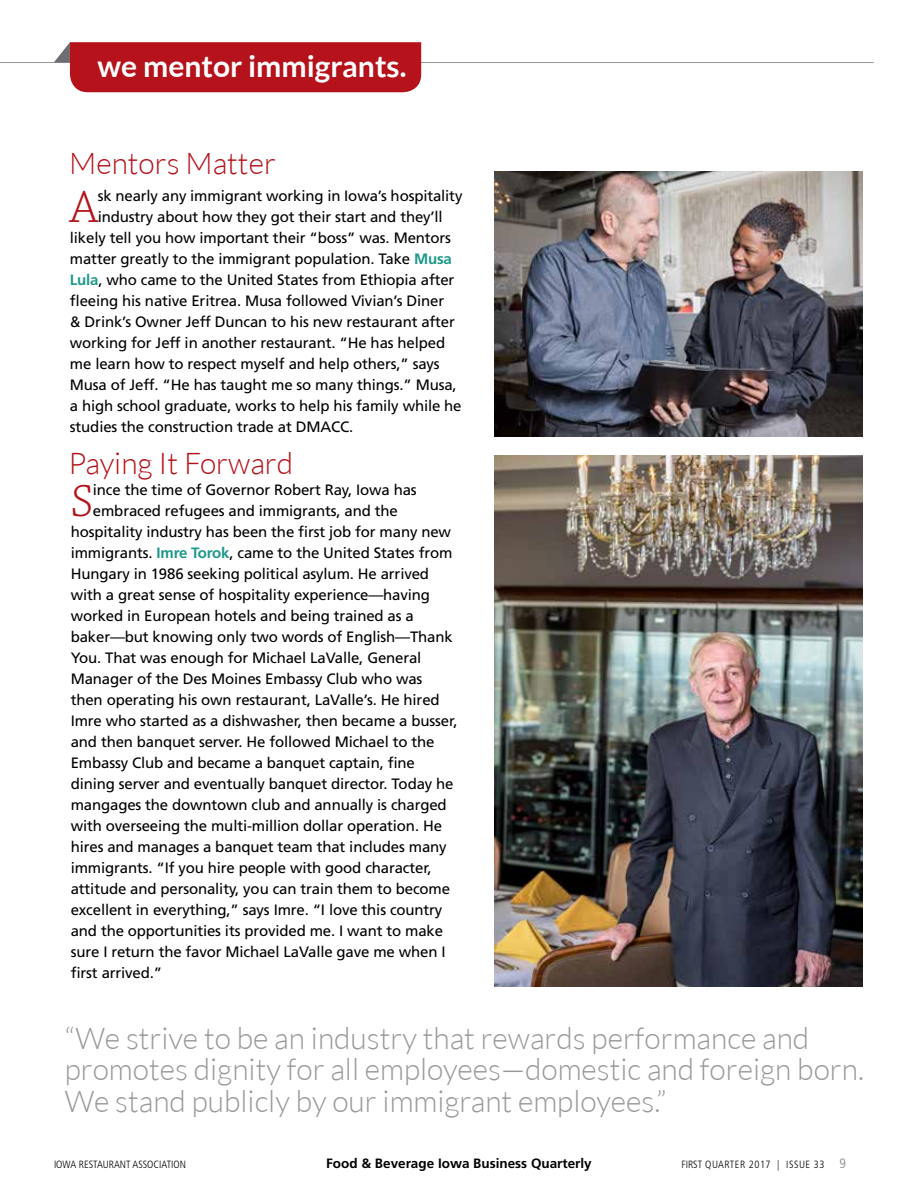
<style>
.page{position:relative;width:918px;height:1188px;background:#fff}
.page>*{position:absolute;margin:0;border:0;box-sizing:border-box;transform-origin:0 0}
.t1{font:300 47.25px "Chaparral Pro";color:#b5121b}
.t2{font:300 30px/31.5px "Lato";color:#99989a}
.t3{font:300 30px "Lato";color:#b5121b}
.t4{font:700 30px "Lato";color:#fff}
.t5{font:15px "Frutiger";letter-spacing:-.01em;color:#000}
.t6{font:700 13.5px "Frutiger";color:#000}
.t7{font:300 condensed 10.5px "Frutiger";color:#000}
.t8{font:300 condensed 10.5px "Frutiger";letter-spacing:.05em;color:#000}
.s1{font-weight:700;color:#1e988a}
.s2{font-size:13.5px;color:#808285}
</style>
<div class="page">
<hr style="left:0;top:62px;width:874px;height:1px;background:#939598">
<svg style="left:54px;top:42px;width:367px;height:50px;background:#b71d25"></svg>
<img style="left:495px;top:171px;width:367px;height:265px">
<img style="left:495px;top:456px;width:367px;height:531px">
<p class="t4" style="left:98px;top:49px;width:310px">we mentor immigrants.</p>
<p class="t3" style="left:69px;top:148px;width:208px">Mentors Matter</p>
<p class="t1" style="left:70px;top:181px;width:30px">A</p>
<p class="t5" style="left:98px;top:187px;width:366px">sk nearly any immigrant working in Iowa’s hospitality</p>
<p class="t5" style="left:98px;top:208px;width:347px">industry about how they got their start and they’ll</p>
<p class="t5" style="left:70px;top:229px;width:383px">likely tell you how important their “boss” was. Mentors</p>
<p class="t5" style="left:70px;top:250px;width:384px">matter greatly to the immigrant population. Take <span class="s1">Musa</span></p>
<p class="t5" style="left:70px;top:271px;width:386px"><span class="s1">Lula</span>, who came to the United States from Ethiopia after</p>
<p class="t5" style="left:70px;top:292px;width:376px">fleeing his native Eritrea. Musa followed Vivian’s Diner</p>
<p class="t5" style="left:70px;top:313px;width:387px">&amp; Drink’s Owner Jeff Duncan to his new restaurant after</p>
<p class="t5" style="left:70px;top:334px;width:377px">working for Jeff in another restaurant. “He has helped</p>
<p class="t5" style="left:70px;top:355px;width:371px">me learn how to respect myself and help others,” says</p>
<p class="t5" style="left:70px;top:376px;width:388px">Musa of Jeff. “He has taught me so many things.” Musa,</p>
<p class="t5" style="left:70px;top:397px;width:393px">a high school graduate, works to help his family while he</p>
<p class="t5" style="left:70px;top:418px;width:285px">studies the construction trade at DMACC.</p>
<p class="t3" style="left:68px;top:447px;width:226px">Paying It Forward</p>
<p class="t1" style="left:71px;top:475px;width:24px">S</p>
<p class="t5" style="left:93px;top:481px;width:325px">ince the time of Governor Robert Ray, Iowa has</p>
<p class="t5" style="left:93px;top:502px;width:306px">embraced refugees and immigrants, and the</p>
<p class="t5" style="left:71px;top:523px;width:382px">hospitality industry has been the first job for many new</p>
<p class="t5" style="left:71px;top:544px;width:383px">immigrants. <span class="s1">Imre Torok</span>, came to the United States from</p>
<p class="t5" style="left:71px;top:565px;width:360px">Hungary in 1986 seeking political asylum. He arrived</p>
<p class="t5" style="left:71px;top:586px;width:361px">with a great sense of hospitality experience—having</p>
<p class="t5" style="left:71px;top:607px;width:345px">worked in European hotels and being trained as a</p>
<p class="t5" style="left:71px;top:628px;width:384px">baker—but knowing only two words of English—Thank</p>
<p class="t5" style="left:71px;top:649px;width:352px">You. That was enough for Michael LaValle, General</p>
<p class="t5" style="left:71px;top:670px;width:353px">Manager of the Des Moines Embassy Club who was</p>
<p class="t5" style="left:71px;top:691px;width:370px">then operating his own restaurant, LaValle’s. He hired</p>
<p class="t5" style="left:71px;top:712px;width:388px">Imre who started as a dishwasher, then became a busser,</p>
<p class="t5" style="left:71px;top:733px;width:365px">and then banquet server. He followed Michael to the</p>
<p class="t5" style="left:71px;top:754px;width:346px">Embassy Club and became a banquet captain, fine</p>
<p class="t5" style="left:71px;top:775px;width:384px">dining server and eventually banquet director. Today he</p>
<p class="t5" style="left:71px;top:796px;width:378px">mangages the downtown club and annually is charged</p>
<p class="t5" style="left:71px;top:817px;width:373px">with overseeing the multi-million dollar operation. He</p>
<p class="t5" style="left:71px;top:838px;width:377px">hires and manages a banquet team that includes many</p>
<p class="t5" style="left:71px;top:859px;width:363px">immigrants. “If you hire people with good character,</p>
<p class="t5" style="left:71px;top:880px;width:381px">attitude and personality, you can train them to become</p>
<p class="t5" style="left:71px;top:901px;width:373px">excellent in everything,” says Imre. “I love this country</p>
<p class="t5" style="left:71px;top:922px;width:374px">and the opportunities its provided me. I want to make</p>
<p class="t5" style="left:71px;top:943px;width:376px">sure I return the favor Michael LaValle gave me when I</p>
<p class="t5" style="left:71px;top:964px;width:93px">first arrived.”</p>
<p class="t2" style="left:65px;top:1022px;width:801px">“We strive to be an industry that rewards performance and promotes dignity for all employees—domestic and foreign born.<br>We stand publicly by our immigrant employees.”</p>
<p class="t7" style="left:54px;top:1159px;width:134px">IOWA RESTAURANT ASSOCIATION</p>
<p class="t6" style="left:326px;top:1155px;width:267px">Food &amp; Beverage Iowa Business Quarterly</p>
<p class="t8" style="left:681px;top:1159px;width:166px">FIRST QUARTER 2017 | ISSUE 33 <span class="s2">9</span></p>
</div>
